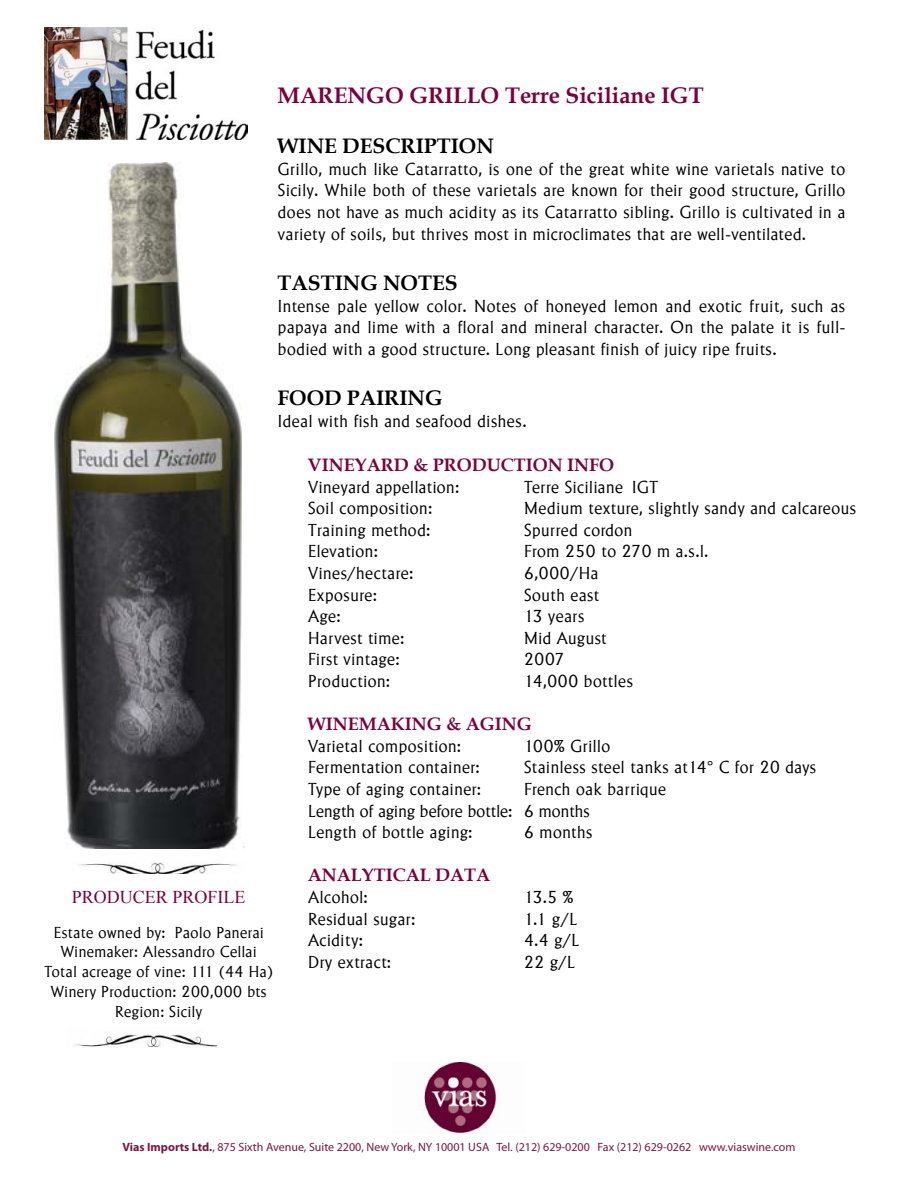
<style>
.page{position:relative;width:918px;height:1188px;background:#fff}
.page>*{position:absolute;margin:0;border:0;box-sizing:border-box;transform-origin:0 0}
.t1{font:700 22.5px "Book Antiqua";color:#7c0040}
.t2{font:700 21px "Book Antiqua";color:#000}
.t3{font:300 18px/21.6px "Adelon";letter-spacing:-.005em;color:#000;text-align:justify}
.t4{font:700 18px "Book Antiqua";color:#7c0040}
.t5{font:18px "Times New Roman";color:#7c0040}
.t6{font:300 16.5px/19.8px "Adelon";letter-spacing:-.005em;color:#000;text-align:center}
.t7{font:12px "Myriad Pro";color:#7b1743}
.s1{font-weight:700}
</style>
<div class="page">
<img style="left:78px;top:846px;width:167px;height:27px">
<img style="left:74px;top:1034px;width:143px;height:14px">
<img style="left:424px;top:1062px;width:73px;height:72px">
<img style="left:44px;top:27px;width:204px;height:112px">
<img style="left:54px;top:162px;width:187px;height:686px">
<p class="t1" style="left:278px;top:80px;width:428px">MARENGO GRILLO Terre Siciliane IGT</p>
<p class="t2" style="left:278px;top:132px;width:218px">WINE DESCRIPTION</p>
<p class="t3" style="left:278px;top:158px;width:570px">Grillo, much like Catarratto, is one of the great white wine varietals native to Sicily. While both of these varietals are known for their good structure, Grillo does not have as much acidity as its Catarratto sibling. Grillo is cultivated in a variety of soils, but thrives most in microclimates that are well-ventilated.</p>
<p class="t2" style="left:278px;top:269px;width:182px">TASTING NOTES</p>
<p class="t3" style="left:278px;top:295px;width:570px">Intense pale yellow color. Notes of honeyed lemon and exotic fruit, such as papaya and lime with a floral and mineral character. On the palate it is full&shy;bodied with a good structure. Long pleasant finish of juicy ripe fruits.</p>
<p class="t2" style="left:278px;top:384px;width:167px">FOOD PAIRING</p>
<p class="t3" style="left:278px;top:410px;width:251px">Ideal with fish and seafood dishes.</p>
<p class="t4" style="left:308px;top:453px;width:308px">VINEYARD &amp; PRODUCTION INFO</p>
<p class="t3" style="left:308px;top:476px;width:153px">Vineyard appellation:</p>
<p class="t3" style="left:524px;top:476px;width:136px">Terre Siciliane IGT</p>
<p class="t3" style="left:308px;top:498px;width:126px">Soil composition:</p>
<p class="t3" style="left:524px;top:498px;width:334px">Medium texture, slightly sandy and calcareous</p>
<p class="t3" style="left:308px;top:519px;width:155px">Training method: -</p>
<p class="t3" style="left:524px;top:519px;width:110px">Spurred cordon</p>
<p class="t3" style="left:308px;top:541px;width:72px">Elevation:</p>
<p class="t3" style="left:524px;top:541px;width:186px">From 250 to 270 m a.s.l.</p>
<p class="t3" style="left:308px;top:562px;width:107px">Vines/hectare:</p>
<p class="t3" style="left:524px;top:562px;width:76px">6,000/Ha</p>
<p class="t3" style="left:308px;top:584px;width:71px">Exposure:</p>
<p class="t3" style="left:524px;top:584px;width:77px">South east</p>
<p class="t3" style="left:308px;top:606px;width:34px">Age:</p>
<p class="t3" style="left:524px;top:606px;width:62px">13 years</p>
<p class="t3" style="left:308px;top:627px;width:98px">Harvest time:</p>
<p class="t3" style="left:524px;top:627px;width:85px">Mid August</p>
<p class="t3" style="left:308px;top:649px;width:94px">First vintage:</p>
<p class="t3" style="left:524px;top:649px;width:42px">2007</p>
<p class="t3" style="left:308px;top:670px;width:84px">Production:</p>
<p class="t3" style="left:524px;top:670px;width:111px">14,000 bottles</p>
<p class="t4" style="left:308px;top:712px;width:225px">WINEMAKING &amp; AGING</p>
<p class="t3" style="left:308px;top:735px;width:155px">Varietal composition:</p>
<p class="t3" style="left:524px;top:735px;width:88px">100% Grillo</p>
<p class="t3" style="left:308px;top:757px;width:174px">Fermentation container:</p>
<p class="t3" style="left:524px;top:757px;width:294px">Stainless steel tanks at14° C for 20 days</p>
<p class="t3" style="left:308px;top:778px;width:175px">Type of aging container:</p>
<p class="t3" style="left:308px;top:778px;width:360px;text-align:left;text-indent:216px">French oak barrique<br>Length of aging before bottle: 6 months<br>Length of bottle aging:</p>
<p class="t3" style="left:524px;top:822px;width:70px">6 months</p>
<p class="t5" style="left:72px;top:885px;width:175px">PRODUCER PROFILE</p>
<p class="t6" style="left:44px;top:923px;width:230px">Estate owned by: Paolo Panerai<br>Winemaker: Alessandro Cellai<br>Total acreage of vine: 111 (44 Ha)<br>Winery Production: 200,000 bts<br>Region: Sicily</p>
<p class="t4" style="left:308px;top:863px;width:184px">ANALYTICAL DATA</p>
<p class="t3" style="left:308px;top:886px;width:62px">Alcohol:</p>
<p class="t3" style="left:524px;top:886px;width:51px">13.5 %</p>
<p class="t3" style="left:308px;top:908px;width:109px">Residual sugar:</p>
<p class="t3" style="left:524px;top:908px;width:55px">1.1 g/L</p>
<p class="t3" style="left:308px;top:930px;width:57px">Acidity:</p>
<p class="t3" style="left:524px;top:930px;width:57px">4.4 g/L</p>
<p class="t3" style="left:308px;top:951px;width:85px">Dry extract:</p>
<p class="t3" style="left:524px;top:951px;width:53px">22 g/L</p>
<p class="t7" style="left:123px;top:1139px;width:674px"><span class="s1">Vias Imports Ltd.</span>, 875 Sixth Avenue, Suite 2200, New York, NY 10001 USA Tel. (212) 629-0200 Fax (212) 629-0262 www.viaswine.com</p>
</div>
